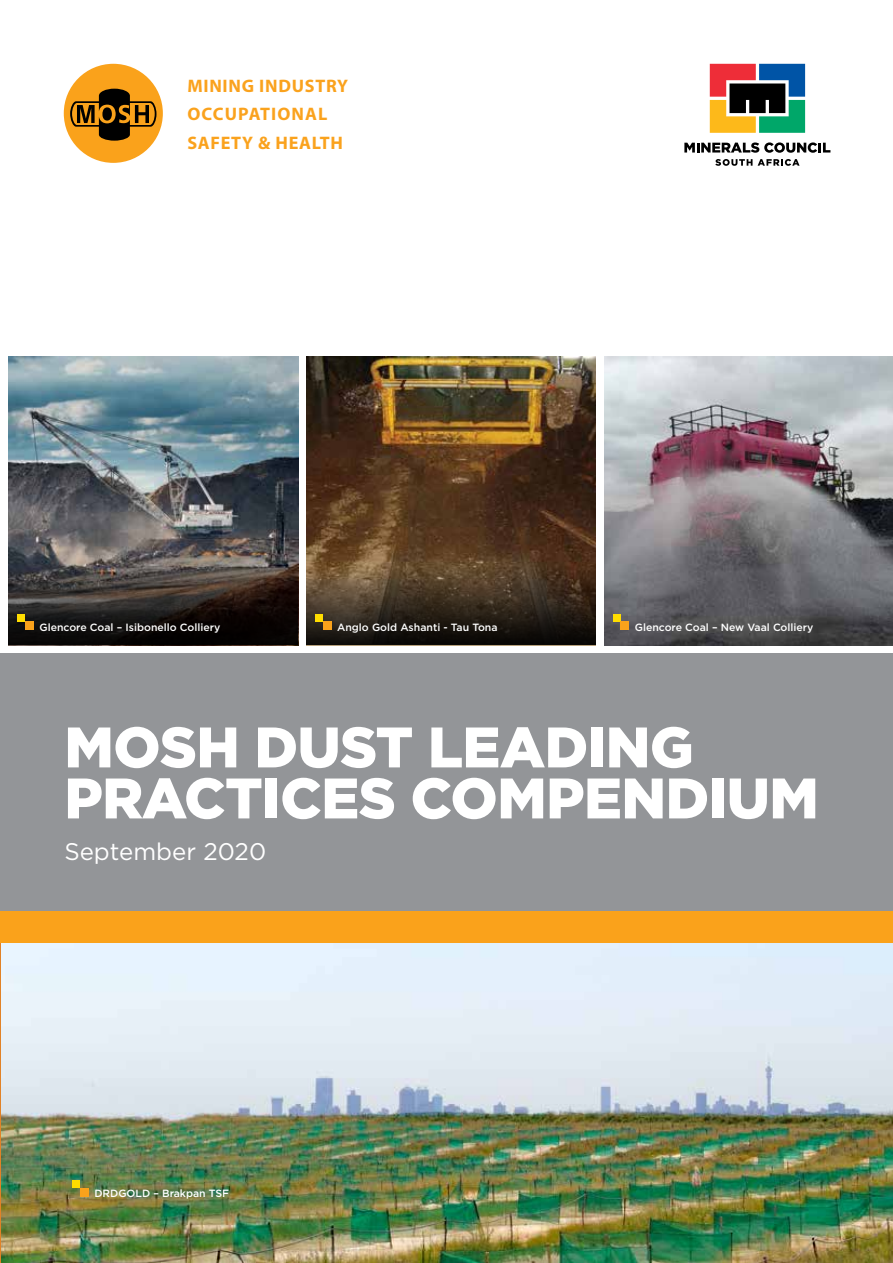
<style>
.page{position:relative;width:893px;height:1263px;background:#fff}
.page>*{position:absolute;margin:0;border:0;box-sizing:border-box;transform-origin:0 0}
.t1{font:900 57px/51px "Gotham";letter-spacing:-.01em;color:#fff}
.t2{font:24px "Gotham";color:#fff}
.t3{font:700 18.15px/28.7px "Myriad Pro";letter-spacing:.04em;color:#faa21d}
.t4{font:500 10.5px "Gotham";color:#fff}
</style>
<div class="page">
<hr style="left:0;top:942px;width:1px;height:321px;background:#e18227">
<img style="left:1px;top:942px;width:892px;height:321px">
<div style="left:0;top:654px;width:893px;height:257px;background:#939598"></div>
<div style="left:64px;top:64px;width:99px;height:99px;background:#faa21b;border-radius:50%"></div>
<svg style="left:70px;top:89px;width:86px;height:52px"></svg>
<div style="left:0;top:911px;width:893px;height:31px;background:#faa21b"></div>
<svg style="left:710px;top:64px;width:95px;height:69px;background:#6f6e5a"></svg>
<svg style="left:684px;top:142px;width:146px;height:11px"></svg>
<svg style="left:715px;top:159px;width:37px;height:7px"></svg>
<svg style="left:758px;top:159px;width:41px;height:7px"></svg>
<img style="left:9px;top:356px;width:289px;height:26px">
<img style="left:306px;top:356px;width:290px;height:26px">
<img style="left:604px;top:356px;width:289px;height:289px">
<img style="left:9px;top:382px;width:289px;height:263px">
<svg style="left:306px;top:382px;width:290px;height:263px;background:#4f3720"></svg>
<div style="left:18px;top:614px;width:7px;height:7px;background:#fd0"></div>
<div style="left:25px;top:621px;width:9px;height:9px;background:#faa21b"></div>
<div style="left:613px;top:614px;width:7px;height:7px;background:#fd0"></div>
<div style="left:620px;top:621px;width:9px;height:9px;background:#faa21b"></div>
<div style="left:315px;top:614px;width:8px;height:7px;background:#fd0"></div>
<div style="left:323px;top:621px;width:9px;height:9px;background:#faa21b"></div>
<div style="left:73px;top:1180px;width:7px;height:8px;background:#fd0"></div>
<div style="left:80px;top:1188px;width:9px;height:9px;background:#faa21b"></div>
<h3 class="t3" style="left:187px;top:71px;width:162px">MINING INDUSTRY<br>OCCUPATIONAL<br>SAFETY &amp; HEALTH</h3>
<p class="t4" style="left:39px;top:620px;width:182px">Glencore Coal – Isibonello Colliery</p>
<p class="t4" style="left:337px;top:620px;width:162px">Anglo Gold Ashanti - Tau Tona</p>
<p class="t4" style="left:635px;top:620px;width:180px">Glencore Coal – New Vaal Colliery</p>
<h1 class="t1" style="left:64px;top:721px;width:756px">MOSH DUST LEADING<br>PRACTICES COMPENDIUM</h1>
<h2 class="t2" style="left:64px;top:836px;width:203px">September 2020</h2>
<p class="t4" style="left:94px;top:1186px;width:136px">DRDGOLD – Brakpan TSF</p>
</div>
